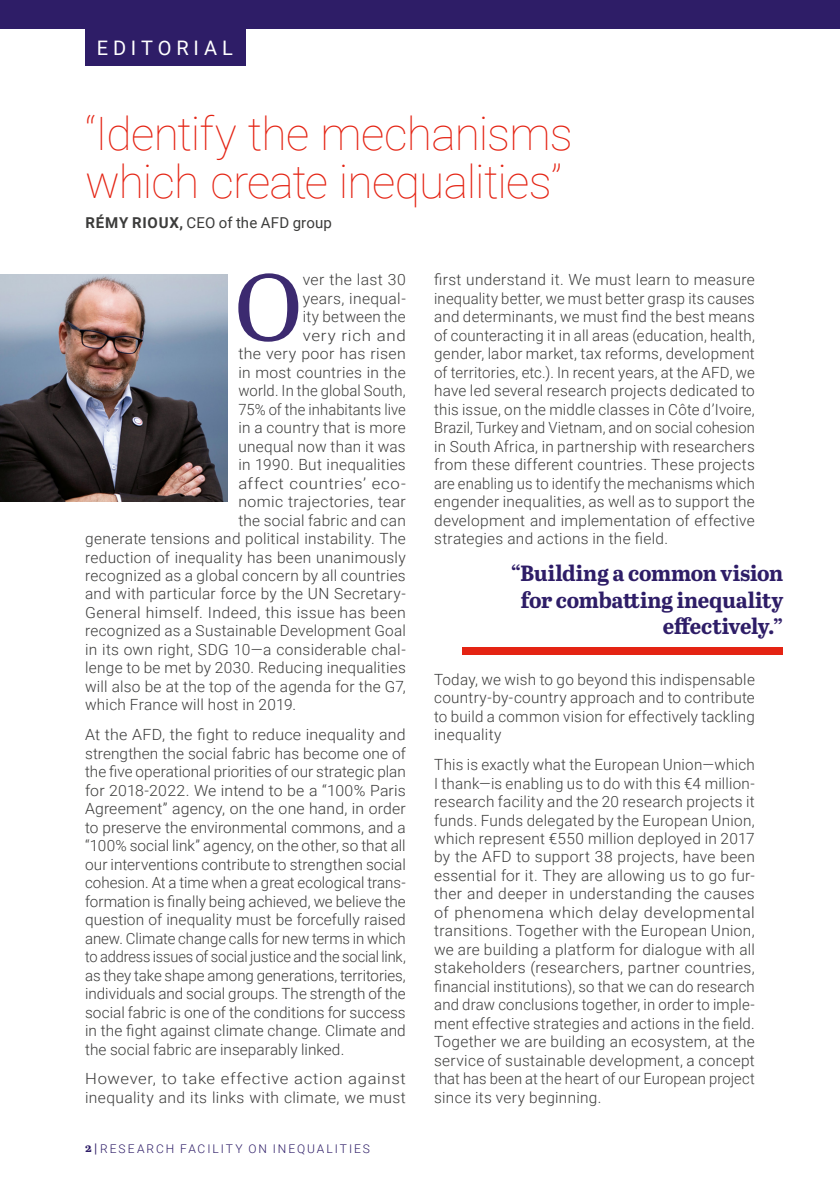
<style>
.page{position:relative;width:840px;height:1191px;background:#fff}
.page>*{position:absolute;margin:0;border:0;box-sizing:border-box;transform-origin:0 0}
.t1{font:94.6px "Abril Text";color:#3c2a70}
.t2{font:100 46px/48px "Roboto";letter-spacing:-.02em;color:#e42313}
.t3{font:700 22px/26.4px "Abril Text";letter-spacing:-.01em;color:#2e1d67;text-align:right}
.t4{font:20px "Roboto";letter-spacing:.245em;color:#fff}
.t5{font:300 15.4px/18.4px "Roboto";letter-spacing:.02em;color:#3c3c3b;text-align:justify}
.t6{font:300 15.4px/18.4px "Roboto";letter-spacing:.02em;color:#3c3c3b;text-align:justify;scale:1.04 1}
.t7{font:300 15.4px/18.4px "Roboto";letter-spacing:.02em;color:#3c3c3b;scale:1.08 1}
.t8{font:300 15.4px "Roboto";letter-spacing:.02em;color:#3c3c3b;scale:.96 1}
.t9{font:300 15.4px "Roboto";letter-spacing:.04em;color:#3c3c3b;scale:1.08 1}
.t10{font:300 15.4px "Roboto";letter-spacing:.04em;color:#3c3c3b;scale:1.1 1}
.t11{font:15px "Roboto";letter-spacing:.01em;color:#3c3c3b}
.t12{font:300 12px "Roboto";letter-spacing:.165em;color:#2e1d67}
.s1{font-weight:700}
.s2{font-family:"Abril Text";font-weight:700}
</style>
<div class="page">
<div style="left:85px;top:0;width:160px;height:66px;background:#2e1d67"></div>
<img style="left:0;top:274px;width:227px;height:227px">
<div style="left:462px;top:647px;width:320px;height:8px;background:#e42313"></div>
<div style="left:0;top:0;width:839px;height:28px;background:#2e1d67"></div>
<p class="t4" style="left:97px;top:33px;width:137px">EDITORIAL</p>
<h2 class="t2" style="left:85px;top:108px;width:489px">“Identify the mechanisms which create inequalities”</h2>
<p class="t11" style="left:85px;top:212px;width:248px"><span class="s1">RÉMY RIOUX,</span> CEO of the AFD group</p>
<h1 class="t1" style="left:234px;top:239px;width:70px">O</h1>
<p class="t5" style="left:303px;top:270px;width:104px">ver the last 30</p>
<p class="t5" style="left:303px;top:288px;width:104px">years, inequal-</p>
<p class="t5" style="left:303px;top:307px;width:104px">ity between the</p>
<p class="t10" style="left:303px;top:324px;width:95px">very rich and</p>
<p class="t5" style="left:238px;top:344px;width:169px">the very poor has risen</p>
<p class="t5" style="left:238px;top:362px;width:169px">in most countries in the</p>
<p class="t8" style="left:238px;top:380px;width:176px">world. In the global South,</p>
<p class="t8" style="left:238px;top:398px;width:176px">75% of the inhabitants live</p>
<p class="t5" style="left:238px;top:418px;width:169px">in a country that is more</p>
<p class="t5" style="left:238px;top:436px;width:169px">unequal now than it was</p>
<p class="t5" style="left:238px;top:455px;width:169px">in 1990. But inequalities</p>
<p class="t9" style="left:238px;top:472px;width:156px">affect countries’ eco-</p>
<p class="t5" style="left:238px;top:492px;width:169px">nomic trajectories, tear</p>
<p class="t5" style="left:238px;top:510px;width:169px">the social fabric and can</p>
<p class="t5" style="left:85px;top:529px;width:322px">generate tensions and political instability. The</p>
<p class="t5" style="left:85px;top:547px;width:322px">reduction of inequality has been unanimously</p>
<p class="t5" style="left:85px;top:566px;width:322px">recognized as a global concern by all countries</p>
<p class="t5" style="left:85px;top:584px;width:322px">and with particular force by the UN Secretary-</p>
<p class="t5" style="left:85px;top:602px;width:322px">General himself. Indeed, this issue has been</p>
<p class="t5" style="left:85px;top:621px;width:322px">recognized as a Sustainable Development Goal</p>
<p class="t5" style="left:85px;top:639px;width:322px">in its own right, SDG 10—a considerable chal-</p>
<p class="t5" style="left:85px;top:658px;width:322px">lenge to be met by 2030. Reducing inequalities</p>
<p class="t5" style="left:85px;top:676px;width:322px">will also be at the top of the agenda for the G7,</p>
<p class="t5" style="left:85px;top:695px;width:212px">which France will host in 2019.</p>
<p class="t6" style="left:85px;top:725px;width:310px">At the AFD, the fight to reduce inequality and strengthen the social fabric has become one of the five operational priorities of our strategic plan for 2018-2022. We intend to be a “100% Paris Agreement” agency, on the one hand, in order to preserve the environmental commons, and a “100% social link” agency, on the other, so that all our interventions contribute to strengthen social cohesion. At a time when a great ecological trans&shy;formation is finally being achieved, we believe the question of inequality must be forcefully raised anew. Climate change calls for new terms in which to address issues of social justice and the social link, as they take shape among generations, territories, individuals and social groups. The strength of the social fabric is one of the conditions for success in the fight against climate change. Climate and the social fabric are inseparably linked.</p>
<p class="t7" style="left:85px;top:1069px;width:298px">However, to take effective action against inequality and its links with climate, we must</p>
<p class="t12" style="left:85px;top:1140px;width:286px"><span class="s2">2 |</span> RESEARCH FACILITY ON INEQUALITIES</p>
<p class="t5" style="left:434px;top:270px;width:322px">first understand it. We must learn to measure inequality better, we must better grasp its causes and determinants, we must find the best means of counteracting it in all areas (education, health, gender, labor market, tax reforms, development of territories, etc.). In recent years, at the AFD, we have led several research projects dedicated to this issue, on the middle classes in Côte d’Ivoire, Brazil, Turkey and Vietnam, and on social cohesion in South Africa, in partnership with researchers from these different countries. These projects are enabling us to identify the mechanisms which engender inequalities, as well as to support the development and implementation of effective strategies and actions in the field.</p>
<h3 class="t3" style="left:510px;top:559px;width:274px">“Building a common vision for combatting inequality effectively.”</h3>
<p class="t5" style="left:434px;top:669px;width:322px">Today, we wish to go beyond this indispensable country-by-country approach and to contribute to build a common vision for effectively tackling inequality</p>
<p class="t5" style="left:434px;top:755px;width:322px">This is exactly what the European Union—which I thank—is enabling us to do with this €4 million&shy;research facility and the 20 research projects it funds. Funds delegated by the European Union, which represent €550 million deployed in 2017 by the AFD to support 38 projects, have been essential for it. They are allowing us to go fur&shy;ther and deeper in understanding the causes of phenomena which delay developmental transitions. Together with the European Union, we are building a platform for dialogue with all stakeholders (researchers, partner countries, financial institutions), so that we can do research and draw conclusions together, in order to imple&shy;ment effective strategies and actions in the field.<br>Together we are building an ecosystem, at the service of sustainable development, a concept that has been at the heart of our European project since its very beginning.</p>
</div>
